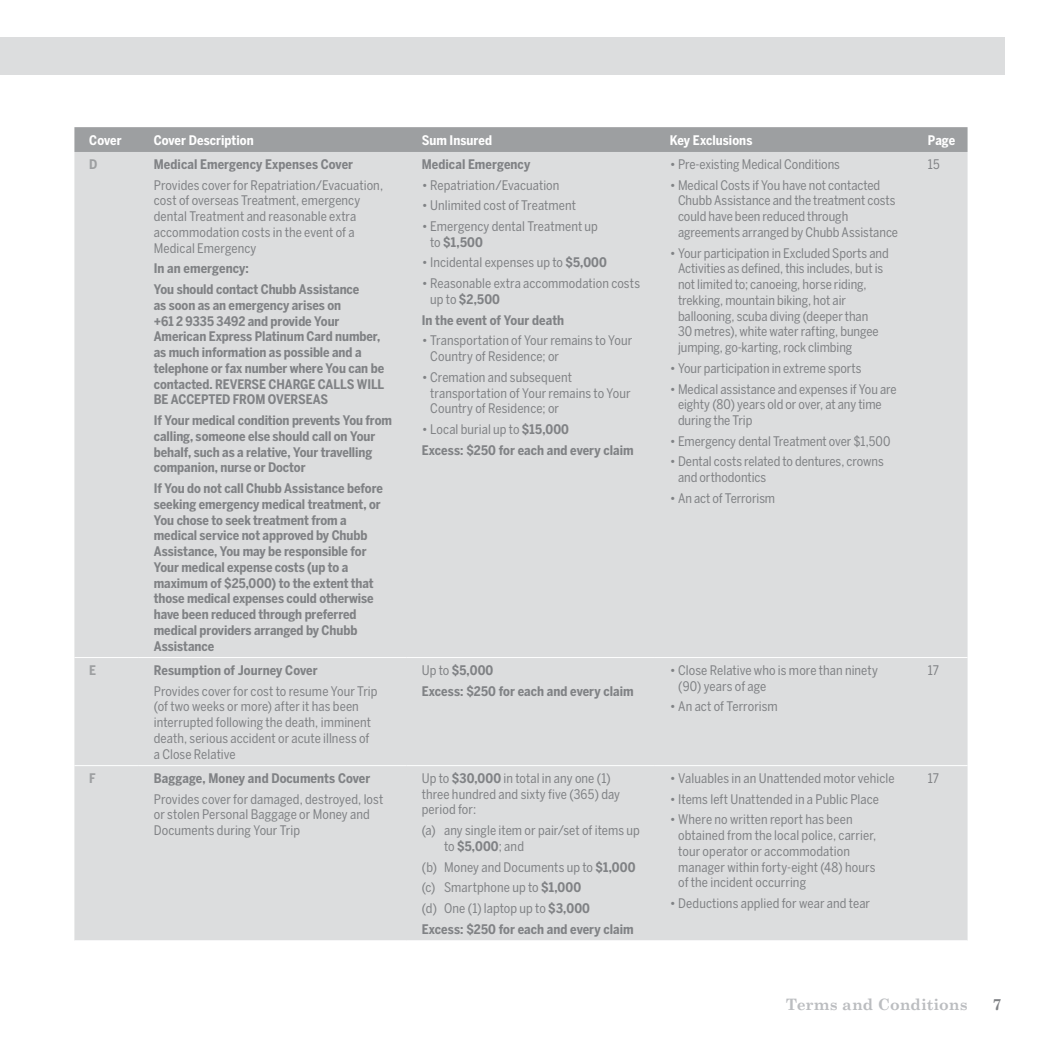
<style>
.page{position:relative;width:1042px;height:1042px;background:#fff}
.page>*{position:absolute;margin:0;border:0;box-sizing:border-box;transform-origin:0 0}
.t1{font:700 15.75px "Century Schoolbook";color:#bbbdc0}
.t2{font:700 15.75px "Century Schoolbook";color:#808285}
.t3{font:13.12px/15.8px "Benton Sans Cond";letter-spacing:.005em;color:#808285}
.t4{font:700 13.12px/15.8px "Benton Sans Cond";letter-spacing:-.005em;color:#808285}
.t5{font:700 13.12px "Benton Sans Cond";letter-spacing:.005em;color:#fff}
.t6{font:700 13.12px "Benton Sans Cond";color:#9d9fa1}
.s1{font-weight:700}
.s2{font-weight:400}
</style>
<div class="page">
<div style="left:0;top:37px;width:1005px;height:37px;background:#dcddde"></div>
<div style="left:74px;top:127px;width:893px;height:25px;background:#9d9fa1"></div>
<div style="left:74px;top:152px;width:893px;height:788px;background:#dcddde"></div>
<hr style="left:74px;top:657px;width:65px;height:1px;background:#fff">
<hr style="left:74px;top:765px;width:65px;height:1px;background:#fff">
<hr style="left:139px;top:657px;width:268px;height:1px;background:#fff">
<hr style="left:139px;top:765px;width:268px;height:1px;background:#fff">
<hr style="left:407px;top:657px;width:248px;height:1px;background:#fff">
<hr style="left:407px;top:765px;width:248px;height:1px;background:#fff">
<hr style="left:655px;top:657px;width:312px;height:1px;background:#fff">
<hr style="left:655px;top:765px;width:312px;height:1px;background:#fff">
<p class="t5" style="left:89px;top:134px;width:34px">Cover</p>
<p class="t5" style="left:154px;top:134px;width:101px">Cover Description</p>
<p class="t5" style="left:422px;top:134px;width:72px">Sum Insured</p>
<p class="t5" style="left:670px;top:134px;width:84px">Key Exclusions</p>
<p class="t5" style="left:928px;top:134px;width:29px">Page</p>
<p class="t6" style="left:89px;top:158px;width:10px">D</p>
<p class="t4" style="left:154px;top:157px;width:201px">Medical Emergency Expenses Cover</p>
<p class="t3" style="left:154px;top:178px;width:231px">Provides cover for Repatriation/Evacuation, cost of overseas Treatment, emergency dental Treatment and reasonable extra accommodation costs in the event of a Medical Emergency</p>
<p class="t4" style="left:154px;top:259px;width:207px;line-height:20.7px">In an emergency:<br>You should contact Chubb Assistance</p>
<p class="t4" style="left:154px;top:298px;width:232px">as soon as an emergency arises on<br>+61 2 9335 3492 and provide Your American Express Platinum Card number, as much information as possible and a telephone or fax number where You can be contacted. REVERSE CHARGE CALLS WILL BE ACCEPTED FROM OVERSEAS</p>
<p class="t4" style="left:154px;top:413px;width:240px">If Your medical condition prevents You from calling, someone else should call on Your behalf, such as a relative, Your travelling companion, nurse or Doctor</p>
<p class="t4" style="left:154px;top:481px;width:231px">If You do not call Chubb Assistance before seeking emergency medical treatment, or You chose to seek treatment from a medical service not approved by Chubb Assistance, You may be responsible for Your medical expense costs (up to a maximum of $25,000) to the extent that those medical expenses could otherwise have been reduced through preferred medical providers arranged by Chubb Assistance</p>
<p class="t3" style="left:670px;top:157px;width:172px">• Pre-existing Medical Conditions</p>
<p class="t3" style="left:678px;top:178px;width:222px;text-indent:-8px">• Medical Costs if You have not contacted Chubb Assistance and the treatment costs could have been reduced through agreements arranged by Chubb Assistance</p>
<p class="t3" style="left:678px;top:246px;width:212px;text-indent:-8px">• Your participation in Excluded Sports and Activities as defined, this includes, but is not limited to; canoeing, horse riding, trekking, mountain biking, hot air ballooning, scuba diving (deeper than<br>30 metres), white water rafting, bungee jumping, go-karting, rock climbing</p>
<p class="t3" style="left:670px;top:361px;width:193px">• Your participation in extreme sports</p>
<p class="t3" style="left:678px;top:382px;width:220px;text-indent:-8px">• Medical assistance and expenses if You are eighty (80) years old or over, at any time during the Trip</p>
<p class="t3" style="left:670px;top:434px;width:222px">• Emergency dental Treatment over $1,500</p>
<p class="t3" style="left:678px;top:455px;width:207px;text-indent:-8px">• Dental costs related to dentures, crowns and orthodontics</p>
<p class="t3" style="left:670px;top:491px;width:107px">• An act of Terrorism</p>
<p class="t3" style="left:928px;top:157px;width:13px">15</p>
<p class="t4" style="left:422px;top:157px;width:110px">Medical Emergency</p>
<p class="t3" style="left:422px;top:178px;width:139px">• Repatriation/Evacuation</p>
<p class="t3" style="left:422px;top:198px;width:156px">• Unlimited cost of Treatment</p>
<p class="t3" style="left:430px;top:219px;width:169px;text-indent:-8px">• Emergency dental Treatment up to <span class="s1">$1,500</span></p>
<p class="t3" style="left:422px;top:256px;width:187px">• Incidental expenses up to <span class="s1">$5,000</span></p>
<p class="t3" style="left:430px;top:276px;width:211px;text-indent:-8px">• Reasonable extra accommodation costs up to <span class="s1">$2,500</span></p>
<p class="t4" style="left:422px;top:313px;width:144px">In the event of Your death</p>
<p class="t3" style="left:430px;top:333px;width:204px;text-indent:-8px">• Transportation of Your remains to Your<br>Country of Residence; or</p>
<p class="t3" style="left:430px;top:370px;width:202px;text-indent:-8px">• Cremation and subsequent transportation of Your remains to Your<br>Country of Residence; or</p>
<p class="t4" style="left:422px;top:420px;width:213px;line-height:20.7px"><span class="s2">• Local burial up to</span> $15,000<br>Excess: $250 for each and every claim</p>
<p class="t6" style="left:89px;top:664px;width:8px">E</p>
<p class="t4" style="left:154px;top:663px;width:165px">Resumption of Journey Cover</p>
<p class="t3" style="left:154px;top:684px;width:225px">Provides cover for cost to resume Your Trip (of two weeks or more) after it has been interrupted following the death, imminent death, serious accident or acute illness of a Close Relative</p>
<p class="t6" style="left:89px;top:772px;width:8px">F</p>
<p class="t4" style="left:154px;top:771px;width:218px">Baggage, Money and Documents Cover</p>
<p class="t3" style="left:154px;top:792px;width:231px">Provides cover for damaged, destroyed, lost or stolen Personal Baggage or Money and<br>Documents during Your Trip</p>
<p class="t4" style="left:422px;top:660px;width:213px;line-height:20.7px"><span class="s2">Up to</span> $5,000<br>Excess: $250 for each and every claim</p>
<p class="t3" style="left:678px;top:663px;width:201px;text-indent:-8px">• Close Relative who is more than ninety (90) years of age</p>
<p class="t3" style="left:670px;top:699px;width:109px">• An act of Terrorism</p>
<p class="t3" style="left:422px;top:771px;width:200px">Up to <span class="s1">$30,000</span> in total in any one (1) three hundred and sixty five (365) day period for:</p>
<p class="t3" style="left:444px;top:823px;width:197px;text-indent:-22px">(a) any single item or pair/set of items up to <span class="s1">$5,000</span>; and</p>
<p class="t3" style="left:422px;top:857px;width:215px;line-height:20.7px">(b) Money and Documents up to <span class="s1">$1,000 </span>(c) Smartphone up to <span class="s1">$1,000<br></span>(d) One (1) laptop up to <span class="s1">$3,000<br>Excess: $250 for each and every claim</span></p>
<p class="t3" style="left:670px;top:771px;width:226px">• Valuables in an Unattended motor vehicle</p>
<p class="t3" style="left:670px;top:792px;width:211px">• Items left Unattended in a Public Place</p>
<p class="t3" style="left:678px;top:812px;width:199px;text-indent:-8px">• Where no written report has been obtained from the local police, carrier, tour operator or accommodation manager within forty-eight (48) hours of the incident occurring</p>
<p class="t3" style="left:670px;top:896px;width:202px">• Deductions applied for wear and tear</p>
<p class="t3" style="left:928px;top:663px;width:13px">17</p>
<p class="t3" style="left:928px;top:771px;width:13px">17</p>
<p class="t1" style="left:786px;top:995px;width:183px">Terms and Conditions</p>
<p class="t2" style="left:992px;top:995px;width:11px">7</p>
</div>
